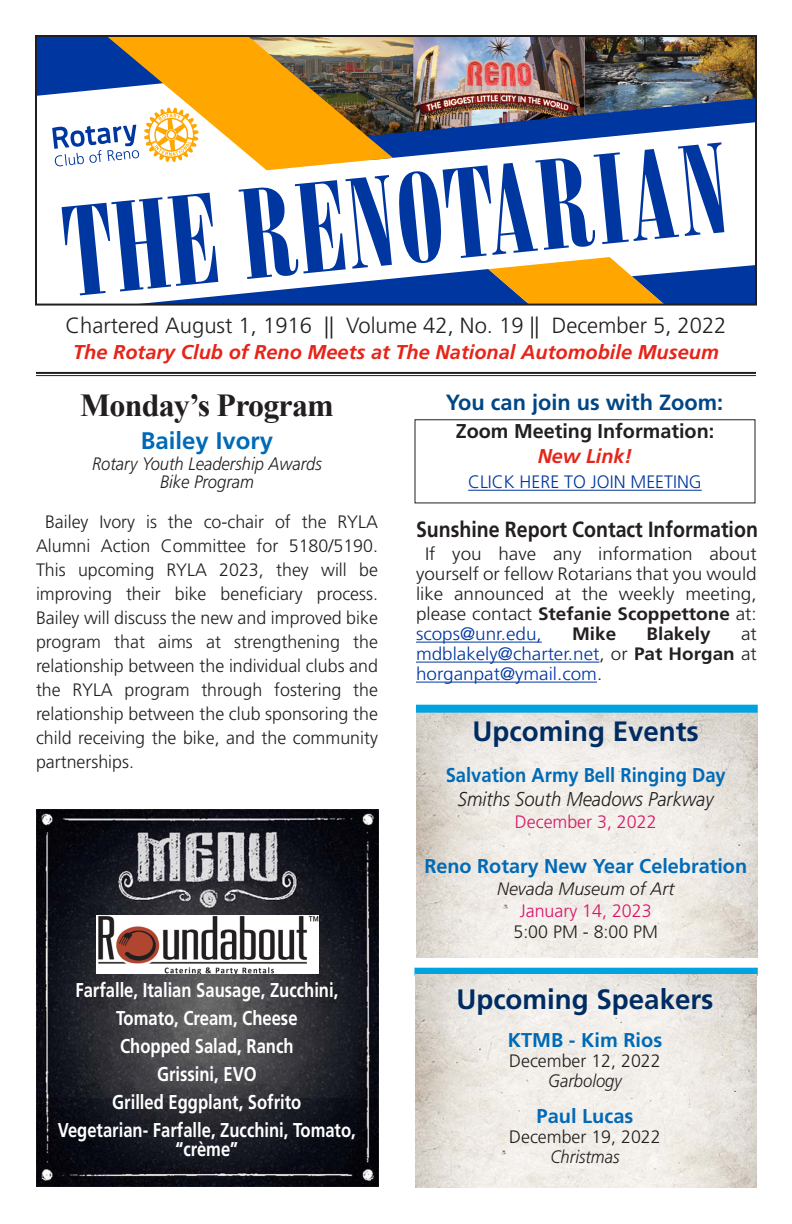
<style>
.page{position:relative;width:792px;height:1224px;background:#fff}
.page>*{position:absolute;margin:0;border:0;box-sizing:border-box;transform-origin:0 0}
.t1{font:124px "Bodoni Poster Compressed";color:#0036a0}
.headline{font:700 32px "Times New Roman";letter-spacing:-.025em;color:#231f20}
.body{font:700 28px "Frutiger LT Std";color:#002c62}
.body-2{font:700 24px "Frutiger LT Std";color:#016ab6}
.t2{font:300 22px "Frutiger LT Std";color:#231f20}
.body-3{font:700 22px "Frutiger LT Std";color:#231f20;scale:.89 1}
.body-4{font:700 22px "Frutiger LT Std";color:#004685}
.body-5{font:700 20px/19px "Frutiger LT Std";color:#fff;text-align:center;scale:.83 1}
.body-6{font:italic 700 20px "Frutiger LT Std";color:#e72419}
.body-7{font:700 20px "Frutiger LT Std";color:#016ab6}
.body-8{font:700 20px "Frutiger LT Std";color:#016ab6;scale:.92 1}
.body-9{font:italic 300 20px "Frutiger LT Std";color:#231f20;scale:.92 1}
.body-10{font:700 20px "Frutiger LT Std";color:#231f20}
.body-11{font:300 18px/24px "Frutiger LT Std";color:#231f20;text-align:justify}
.body-12{font:300 18px/20px "Frutiger LT Std";color:#231f20;text-align:justify;scale:1.05 1}
.body-13{font:300 18px/20px "Frutiger LT Std";color:#0036a0;text-align:justify;scale:1.05 1}
.body-14{font:italic 300 18px "Frutiger LT Std";color:#231f20;scale:.92 1}
.body-15{font:300 18px "Frutiger LT Std";color:#d71667}
.body-16{font:300 18px "Frutiger LT Std";color:#0036a0}
.body-17{font:italic 300 18px "Frutiger LT Std";color:#231f20}
.body-18{font:700 18px "Frutiger LT Std";color:#231f20;scale:1.05 1}
.s1{font-weight:700}
.s2{color:#0036a0}
.s3{color:#231f20}
.s4{font-weight:700;color:#231f20}
</style>
<div class="page">
<hr style="left:36px;top:372px;width:720px;height:2px;background:#231f20">
<hr style="left:36px;top:375px;width:720px;height:1px;background:#231f20">
<hr style="left:468px;top:490px;width:234px;height:1px;background:#0036a0">
<div style="left:414px;top:419px;width:342px;height:84px;border:1px solid #231f20"></div>
<svg style="left:149px;top:257px;width:605px;height:46px"></svg>
<img style="left:38px;top:38px;width:716px;height:132px">
<div style="left:35px;top:35px;width:722px;height:271px;border:2px solid #231f20"></div>
<svg style="left:414px;top:968px;width:344px;height:8px;background:#20aade"></svg>
<img style="left:415px;top:975px;width:342px;height:213px">
<img style="left:36px;top:1098px;width:342px;height:88px">
<img style="left:36px;top:810px;width:342px;height:288px">
<img style="left:96px;top:916px;width:222px;height:58px">
<hr style="left:416px;top:642px;width:126px;height:1px;background:#0036a0">
<hr style="left:416px;top:662px;width:183px;height:1px;background:#0036a0">
<hr style="left:416px;top:682px;width:181px;height:1px;background:#0036a0">
<img style="left:417px;top:713px;width:341px;height:245px">
<div style="left:416px;top:705px;width:342px;height:8px;background:#00a2e0"></div>
<p class="t1" style="left:57px;top:184px;width:667px;rotate:-6deg">THE RENOTARIAN</p>
<p class="t2" style="left:65px;top:313px;width:663px">Chartered August 1, 1916 || Volume 42, No. 19 || December 5, 2022</p>
<p class="body-6" style="left:73px;top:341px;width:647px">The Rotary Club of Reno Meets at The National Automobile Museum</p>
<p class="headline" style="left:80px;top:382px;width:255px">Monday’s Program</p>
<p class="body-2" style="left:141px;top:426px;width:134px">Bailey Ivory</p>
<p class="body-14" style="left:92px;top:454px;width:251px">Rotary Youth Leadership Awards</p>
<p class="body-14" style="left:160px;top:472px;width:104px">Bike Program</p>
<p class="body-11" style="left:36px;top:510px;width:344px;text-indent:9px">Bailey Ivory is the co-chair of the RYLA Alumni Action Committee for 5180/5190.<br>This upcoming RYLA 2023, they will be improving their bike beneficiary process.<br>Bailey will discuss the new and improved bike program that aims at strengthening the relationship between the individual clubs and the RYLA program through fostering the relationship between the club sponsoring the child receiving the bike, and the community partnerships.</p>
<p class="body-5" style="left:75px;top:981px;width:318px">Farfalle, Italian Sausage, Zucchini,</p>
<p class="body-5" style="left:116px;top:1009px;width:220px">Tomato, Cream, Cheese</p>
<p class="body-5" style="left:120px;top:1037px;width:210px">Chopped Salad, Ranch</p>
<p class="body-5" style="left:157px;top:1065px;width:122px">Grissini, EVO</p>
<p class="body-5" style="left:112px;top:1093px;width:229px">Grilled Eggplant, Sofrito</p>
<p class="body-5" style="left:58px;top:1121px;width:361px">Vegetarian- Farfalle, Zucchini, Tomato, “crème”</p>
<p class="body-4" style="left:446px;top:389px;width:279px">You can join us with Zoom:</p>
<p class="body-10" style="left:456px;top:420px;width:260px">Zoom Meeting Information:</p>
<p class="body-6" style="left:538px;top:445px;width:96px">New Link!</p>
<p class="body-16" style="left:468px;top:472px;width:235px">CLICK HERE TO JOIN MEETING</p>
<p class="body-3" style="left:416px;top:516px;width:386px">Sunshine Report Contact Information</p>
<p class="body-12" style="left:416px;top:544px;width:326px;text-indent:9px">If you have any information about yourself or fellow Rotarians that you would like announced at the weekly meeting, please contact <span class="s1">Stefanie Scoppettone</span> at: <span class="s2">scops@unr.edu,</span></p>
<p class="body-18" style="left:572px;top:623px;width:44px">Mike</p>
<p class="body-18" style="left:647px;top:623px;width:63px">Blakely</p>
<p class="body-13" style="left:416px;top:624px;width:326px;text-indent:325px"><span class="s3">at </span>mdblakely@charter.net<span class="s3">, or</span> <span class="s4">Pat Horgan</span> <span class="s3">at </span>horganpat@ymail.com<span class="s3">.</span></p>
<p class="body" style="left:473px;top:715px;width:228px">Upcoming Events</p>
<p class="body-8" style="left:446px;top:764px;width:306px">Salvation Army Bell Ringing Day</p>
<p class="body-9" style="left:458px;top:788px;width:279px">Smiths South Meadows Parkway</p>
<p class="body-15" style="left:515px;top:811px;width:143px">December 3, 2022</p>
<p class="body-7" style="left:424px;top:855px;width:324px">Reno Rotary New Year Celebration</p>
<p class="body-17" style="left:497px;top:879px;width:179px">Nevada Museum of Art</p>
<p class="body-15" style="left:520px;top:900px;width:133px">January 14, 2023</p>
<p class="body-11" style="left:513px;top:920px;width:146px">5:00 PM - 8:00 PM</p>
<p class="body" style="left:456px;top:983px;width:259px">Upcoming Speakers</p>
<p class="body-7" style="left:508px;top:1028px;width:156px">KTMB - Kim Rios</p>
<p class="body-11" style="left:509px;top:1049px;width:153px">December 12, 2022</p>
<p class="body-14" style="left:548px;top:1071px;width:82px">Garbology</p>
<p class="body-7" style="left:537px;top:1104px;width:98px">Paul Lucas</p>
<p class="body-11" style="left:509px;top:1125px;width:153px">December 19, 2022</p>
<p class="body-14" style="left:551px;top:1147px;width:76px">Christmas</p>
</div>
